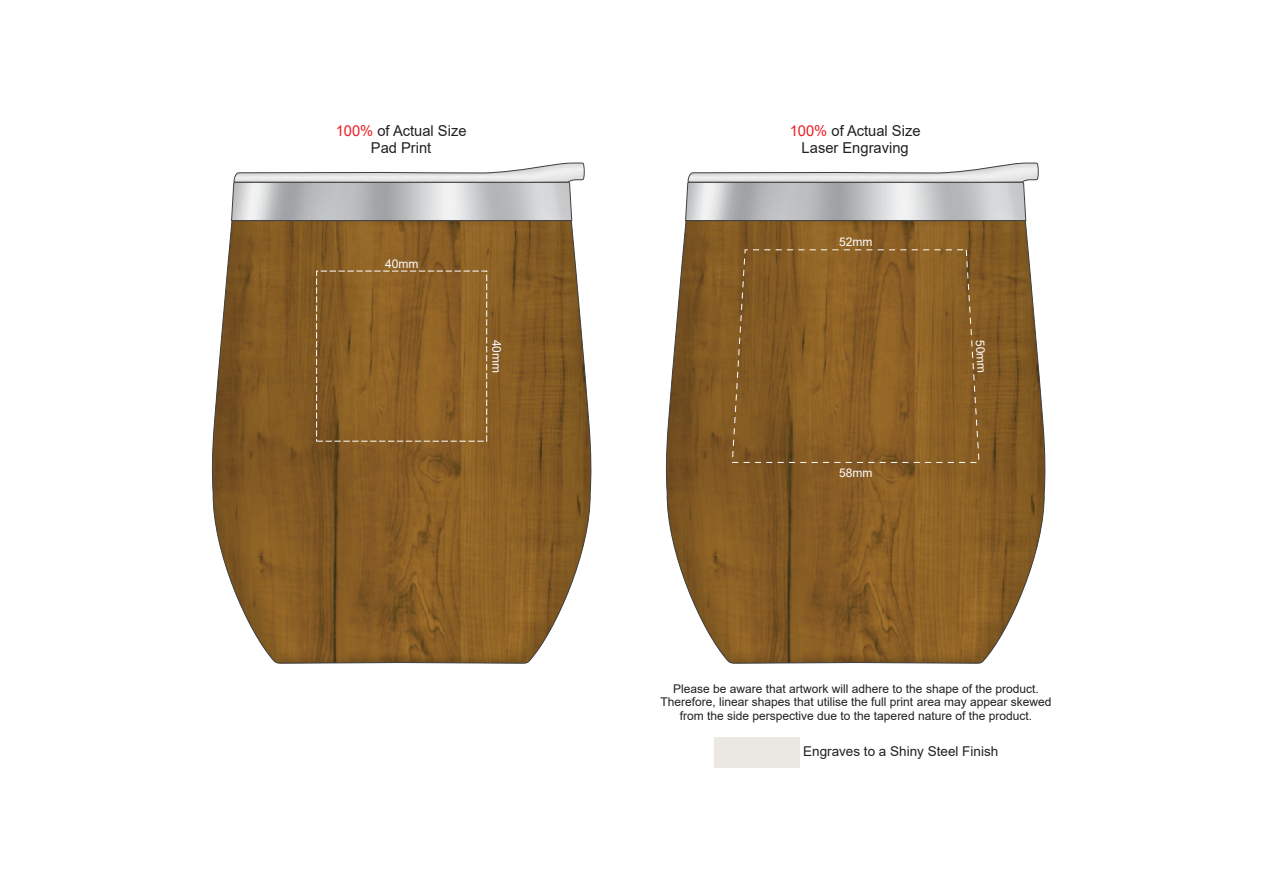
<style>
.page{position:relative;width:1263px;height:893px;background:#fff}
.page>*{position:absolute;margin:0;border:0;box-sizing:border-box;transform-origin:0 0}
.t1{font:15px/16.8px "Arial";color:#231f20;text-align:center}
.t2{font:13.5px "Arial";color:#231f20}
.t3{font:12px/13.4px "Arial";color:#231f20;text-align:center}
.t4{font:12px "Arial";color:#fff}
.s1{color:#ed1c24}
</style>
<div class="page">
<div style="left:714px;top:737px;width:85px;height:30px;background:#ebe8e3"></div>
<svg style="left:212px;top:221px;width:380px;height:443px;background:#8e6734"></svg>
<svg style="left:231px;top:162px;width:354px;height:59px"></svg>
<div style="left:316px;top:271px;width:171px;height:170px;border:1px dashed #fff"></div>
<svg style="left:666px;top:221px;width:380px;height:443px;background:#906c3b"></svg>
<svg style="left:685px;top:162px;width:354px;height:59px"></svg>
<svg style="left:732px;top:249px;width:247px;height:214px;background:#895e26"></svg>
<p class="t1" style="left:336px;top:123px;width:132px"><span class="s1">100%</span> of Actual Size<br>Pad Print</p>
<p class="t4" style="left:385px;top:255px;width:35px">40mm</p>
<p class="t4" style="left:505px;top:340px;width:35px;rotate:90deg">40mm</p>
<p class="t1" style="left:790px;top:123px;width:132px"><span class="s1">100%</span> of Actual Size<br>Laser Engraving</p>
<p class="t4" style="left:839px;top:233px;width:35px">52mm</p>
<p class="t4" style="left:839px;top:464px;width:35px">58mm</p>
<p class="t4" style="left:988px;top:339px;width:35px;rotate:87deg">50mm</p>
<p class="t3" style="left:660px;top:682px;width:392px">Please be aware that artwork will adhere to the shape of the product.<br>Therefore, linear shapes that utilise the full print area may appear skewed from the side perspective due to the tapered nature of the product.</p>
<p class="t2" style="left:803px;top:742px;width:197px">Engraves to a Shiny Steel Finish</p>
</div>
